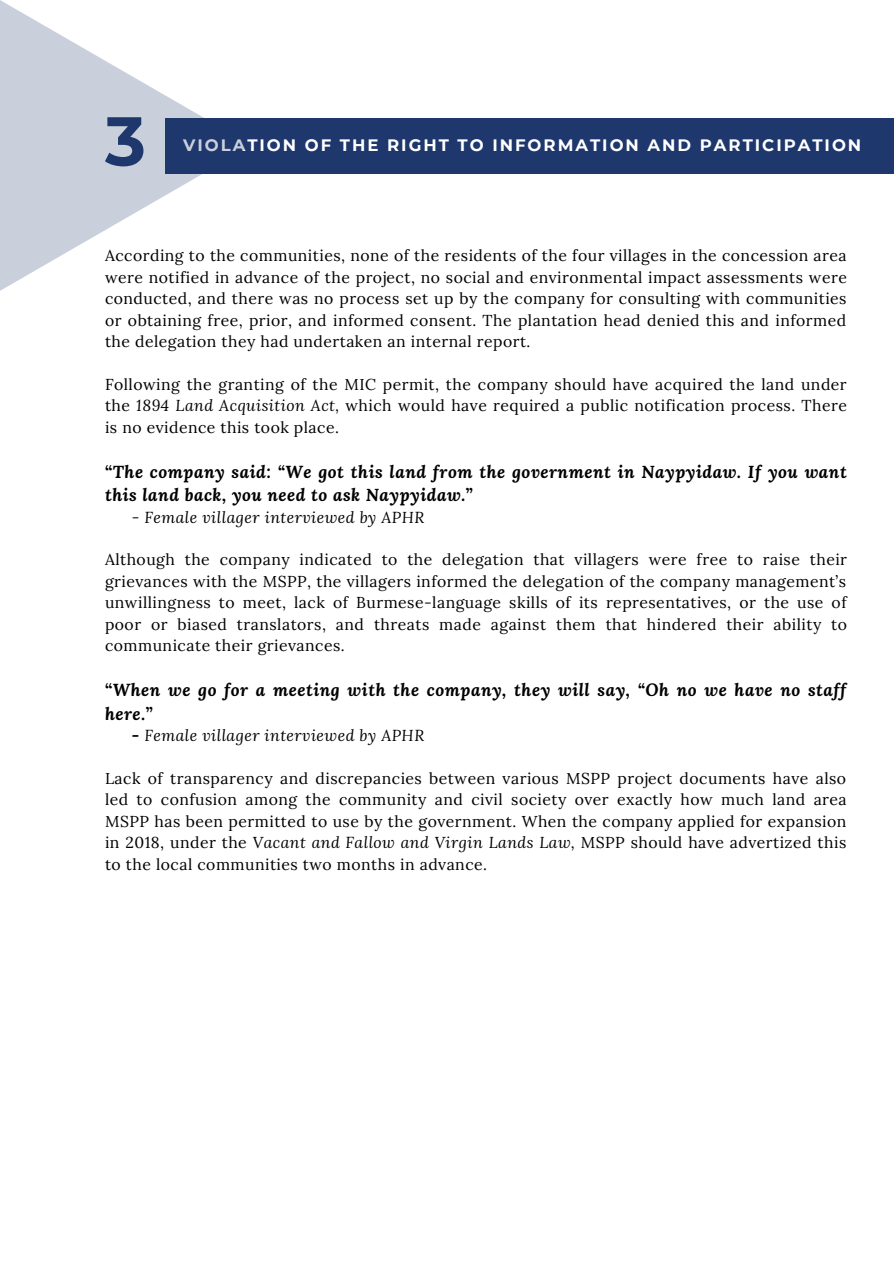
<style>
.page{position:relative;width:894px;height:1264px;background:#fff}
.page>*{position:absolute;margin:0;border:0;box-sizing:border-box;transform-origin:0 0}
.t1{font:700 69px "Montserrat";color:#1e376d}
.t2{font:italic 700 17.25px/23.7px "Lora";letter-spacing:.03em;color:#000}
.t3{font:700 16.5px "Montserrat";letter-spacing:.12em;color:#fff}
.t4{font:15.75px/21.5px "Lora";letter-spacing:.03em;color:#000;text-align:justify}
.t5{font:italic 15.75px "Lora";letter-spacing:.03em;color:#000}
.s1{font-style:italic}
.s2{font-style:normal}
.s3{font-weight:700}
</style>
<div class="page">
<div style="left:166px;top:118px;width:727px;height:55px;background:#1e376d"></div>
<svg style="left:0;top:0;width:252px;height:291px;fill:#cacfdc"></svg>
<p class="t1" style="left:105px;top:99px;width:42px">3</p>
<p class="t3" style="left:183px;top:135px;width:679px">VIOLATION OF THE RIGHT TO INFORMATION AND PARTICIPATION</p>
<p class="t4" style="left:105px;top:245px;width:743px">According to the communities, none of the residents of the four villages in the concession area were notified in advance of the project, no social and environmental impact assessments were conducted, and there was no process set up by the company for consulting with communities or obtaining free, prior, and informed consent. The plantation head denied this and informed the delegation they had undertaken an internal report.</p>
<p class="t4" style="left:105px;top:373px;width:743px">Following the granting of the MIC permit, the company should have acquired the land under the <span class="s1">1894 Land Acquisition Act,</span> which would have required a public notification process. There is no evidence this took place.</p>
<p class="t2" style="left:105px;top:459px;width:743px"><span class="s2">“</span>The company said: “We got this land from the government in Naypyidaw. If you want this land back, you need to ask Naypyidaw.<span class="s2">”</span></p>
<p class="t5" style="left:132px;top:506px;width:294px">- Female villager interviewed by APHR</p>
<p class="t4" style="left:105px;top:549px;width:743px">Although the company indicated to the delegation that villagers were free to raise their grievances with the MSPP, the villagers informed the delegation of the company management’s unwillingness to meet, lack of Burmese-language skills of its representatives, or the use of poor or biased translators, and threats made against them that hindered their ability to communicate their grievances.</p>
<p class="t2" style="left:105px;top:677px;width:742px"><span class="s2">“</span>When we go for a meeting with the company, they will say, “Oh no we have no staff here<span class="s2">.”</span></p>
<p class="t5" style="left:132px;top:725px;width:294px"><span class="s3">-</span> Female villager interviewed by APHR</p>
<p class="t4" style="left:105px;top:767px;width:743px">Lack of transparency and discrepancies between various MSPP project documents have also led to confusion among the community and civil society over exactly how much land area MSPP has been permitted to use by the government. When the company applied for expansion in 2018, under the <span class="s1">Vacant and Fallow and Virgin Lands Law,</span> MSPP should have advertized this to the local communities two months in advance.</p>
</div>
